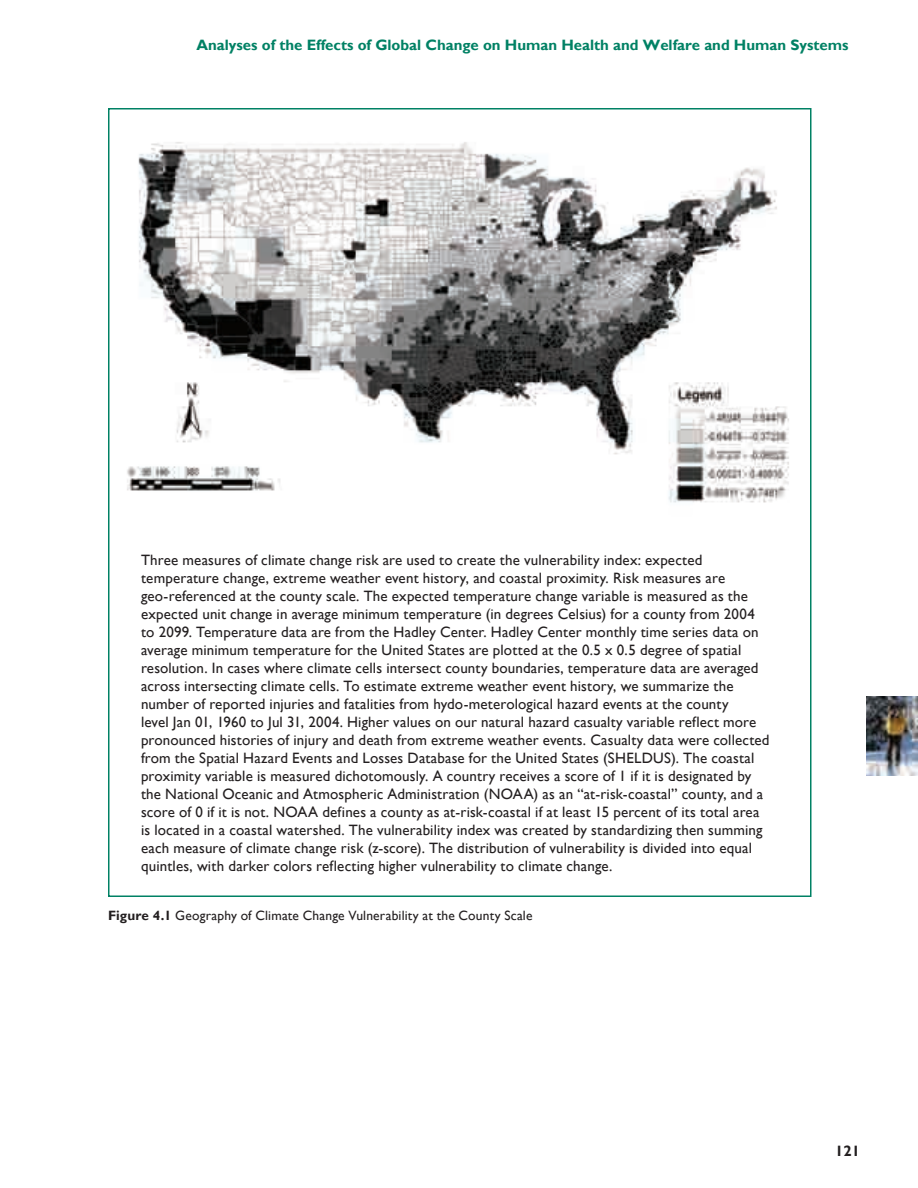
<style>
.page{position:relative;width:918px;height:1188px;background:#fff}
.page>*{position:absolute;margin:0;border:0;box-sizing:border-box;transform-origin:0 0}
.t1{font:15px/18px "Gill Sans";letter-spacing:.01em;color:#231f20}
.t2{font:700 15px "Gill Sans";color:#008164}
.t3{font:700 15px "Gill Sans";color:#231f20}
.t4{font:13.5px "Gill Sans";letter-spacing:.01em;color:#231f20}
.s1{font-weight:700}
</style>
<div class="page">
<img style="left:866px;top:696px;width:52px;height:80px">
<img style="left:127px;top:142px;width:662px;height:361px">
<p class="t2" style="left:196px;top:36px;width:654px">Analyses of the Effects of Global Change on Human Health and Welfare and Human Systems</p>
<p class="t1" style="left:141px;top:552px;width:630px">Three measures of climate change risk are used to create the vulnerability index: expected temperature change, extreme weather event history, and coastal proximity. Risk measures are geo-referenced at the county scale. The expected temperature change variable is measured as the expected unit change in average minimum temperature (in degrees Celsius) for a county from 2004 to 2099. Temperature data are from the Hadley Center. Hadley Center monthly time series data on average minimum temperature for the United States are plotted at the 0.5 x 0.5 degree of spatial resolution. In cases where climate cells intersect county boundaries, temperature data are averaged across intersecting climate cells. To estimate extreme weather event history, we summarize the number of reported injuries and fatalities from hydo-meterological hazard events at the county<br>level Jan 01, 1960 to Jul 31, 2004. Higher values on our natural hazard casualty variable reflect more pronounced histories of injury and death from extreme weather events. Casualty data were collected from the Spatial Hazard Events and Losses Database for the United States (SHELDUS). The coastal proximity variable is measured dichotomously. A country receives a score of 1 if it is designated by the National Oceanic and Atmospheric Administration (NOAA) as an “at-risk-coastal” county, and a score of 0 if it is not. NOAA defines a county as at-risk-coastal if at least 15 percent of its total area is located in a coastal watershed. The vulnerability index was created by standardizing then summing each measure of climate change risk (z-score). The distribution of vulnerability is divided into equal quintles, with darker colors reflecting higher vulnerability to climate change.</p>
<p class="t4" style="left:108px;top:907px;width:426px"><span class="s1">Figure 4.1</span> Geography of Climate Change Vulnerability at the County Scale</p>
<p class="t3" style="left:835px;top:1142px;width:26px">121</p>
</div>
